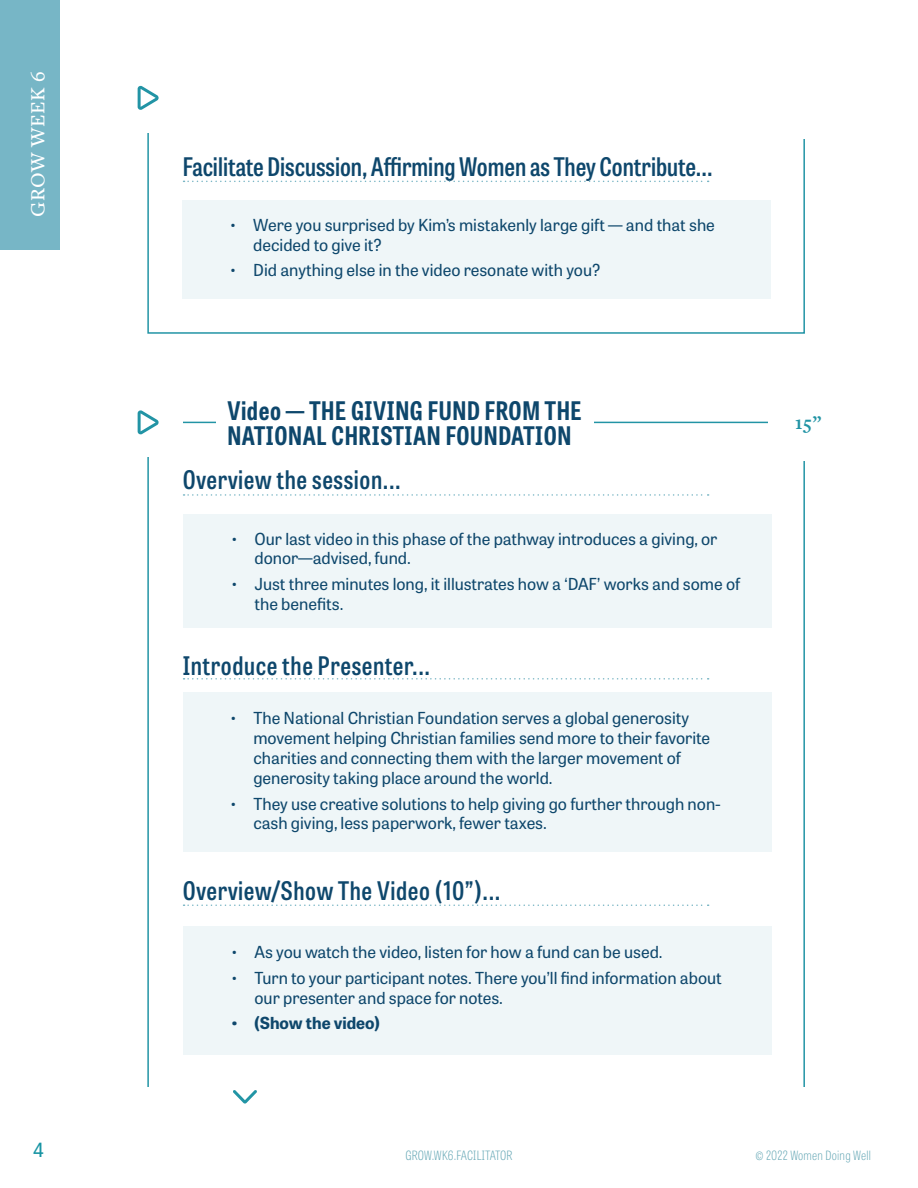
<style>
.page{position:relative;width:918px;height:1188px;background:#fff}
.page>*{position:absolute;margin:0;border:0;box-sizing:border-box;transform-origin:0 0}
.t1{font:600 25.5px "Tablet Gothic Condensed";letter-spacing:.02em;color:#0e476c}
.t2{font:600 25.5px "Tablet Gothic Condensed";color:#0e476c}
.Box_Header{font:700 25.5px "Tablet Gothic Condensed";letter-spacing:.025em;color:#0e476c}
.t3{font:500 21px "Freight Text Pro";letter-spacing:.025em;color:#fff}
.Box_Header-2{font:700 19.5px "Freight Text Pro";color:#2294a5}
.t4{font:19.5px "Tablet Gothic";color:#1794a3}
.t5{font:16.5px/19.8px "Tablet Gothic";color:#0e476c}
.t6{font:700 16.5px "Tablet Gothic";color:#0e476c}
.t7{font:100 12.75px "Tablet Gothic Condensed";letter-spacing:.02em;color:#66a8b6}
</style>
<div class="page">
<div style="left:0;top:0;width:60px;height:249px;background:#77b6c6"></div>
<div style="left:147px;top:96px;width:658px;height:238px;border:2px solid #2294a5"></div>
<svg style="left:184px;top:181px;width:525px;height:1px"></svg>
<div style="left:182px;top:201px;width:589px;height:98px;background:#eff6f8"></div>
<div style="left:183px;top:70px;width:639px;height:69px;background:#fff"></div>
<div style="left:113px;top:63px;width:70px;height:70px;background:#fff"></div>
<svg style="left:138px;top:85px;width:21px;height:25px"></svg>
<svg style="left:138px;top:410px;width:21px;height:25px"></svg>
<svg style="left:184px;top:494px;width:525px;height:2px"></svg>
<div style="left:183px;top:514px;width:589px;height:113px;background:#eff6f8"></div>
<svg style="left:184px;top:678px;width:525px;height:2px"></svg>
<div style="left:183px;top:693px;width:589px;height:159px;background:#eff6f8"></div>
<div style="left:183px;top:926px;width:589px;height:129px;background:#eff6f8"></div>
<svg style="left:184px;top:904px;width:525px;height:2px"></svg>
<svg style="left:233px;top:1090px;width:24px;height:14px"></svg>
<p class="t3" style="left:24px;top:217px;width:147px;rotate:-90deg">GROW WEEK 6</p>
<p class="t4" style="left:33px;top:1136px;width:12px">4</p>
<p class="t2" style="left:183px;top:149px;width:531px">Facilitate Discussion, Affirming Women as They Contribute...</p>
<p class="t5" style="left:253px;top:214px;width:463px;text-indent:-24px">• Were you surprised by Kim’s mistakenly large gift — and that she decided to give it?</p>
<p class="t5" style="left:229px;top:260px;width:373px">• Did anything else in the video resonate with you?</p>
<p class="Box_Header" style="left:227px;top:393px;width:356px">Video — THE GIVING FUND FROM THE</p>
<p class="Box_Header" style="left:227px;top:418px;width:346px">NATIONAL CHRISTIAN FOUNDATION</p>
<p class="t1" style="left:183px;top:463px;width:219px">Overview the session...</p>
<p class="t5" style="left:255px;top:528px;width:464px;text-indent:-24px">• Our last video in this phase of the pathway introduces a giving, or donor—advised, fund.</p>
<p class="t5" style="left:255px;top:574px;width:487px;text-indent:-24px">• Just three minutes long, it illustrates how a ‘DAF’ works and some of the benefits.</p>
<p class="t1" style="left:183px;top:648px;width:249px">Introduce the Presenter...</p>
<p class="t5" style="left:253px;top:708px;width:458px;text-indent:-24px">• The National Christian Foundation serves a global generosity movement helping Christian families send more to their favorite charities and connecting them with the larger movement of generosity taking place around the world.</p>
<p class="t5" style="left:253px;top:793px;width:469px;text-indent:-24px">• They use creative solutions to help giving go further through non&shy;cash giving, less paperwork, fewer taxes.</p>
<p class="t1" style="left:183px;top:873px;width:319px">Overview/Show The Video (10”)...</p>
<p class="t5" style="left:231px;top:941px;width:434px">• As you watch the video, listen for how a fund can be used.</p>
<p class="t5" style="left:255px;top:967px;width:469px;text-indent:-24px">• Turn to your participant notes. There you’ll find information about our presenter and space for notes.</p>
<p class="t6" style="left:231px;top:1012px;width:151px">• (Show the video)</p>
<p class="Box_Header-2" style="left:795px;top:410px;width:28px">15”</p>
<p class="t7" style="left:405px;top:1147px;width:109px">GROW.WK6.FACILITATOR</p>
<p class="t7" style="left:756px;top:1147px;width:117px">© 2022 Women Doing Well</p>
</div>
